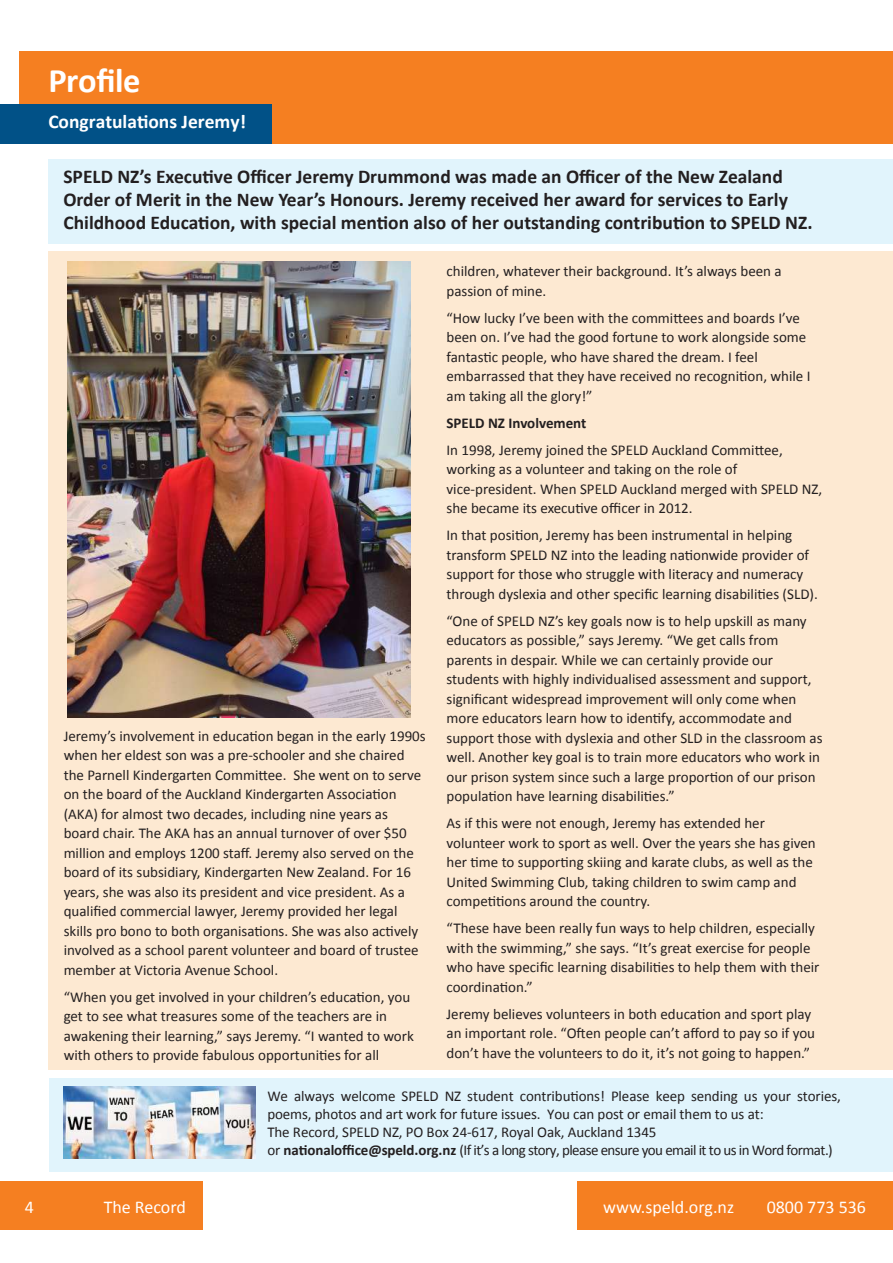
<style>
.page{position:relative;width:893px;height:1263px;background:#fff}
.page>*{position:absolute;margin:0;border:0;box-sizing:border-box;transform-origin:0 0}
.t1{font:700 34.5px "Calibri";letter-spacing:-.01em;color:#fff}
.t2{font:700 19.5px/23.4px "Calibri";color:#231f20}
.t3{font:700 19.5px "Calibri";color:#fff}
.t4{font:18px "Calibri";color:#fff}
.t5{font:15px/19.5px "Calibri";color:#231f20}
.t6{font:700 15px "Calibri";color:#231f20}
.s1{font-weight:700}
</style>
<div class="page">
<div style="left:578px;top:1181px;width:315px;height:48px;background:#f57f21"></div>
<div style="left:0;top:1181px;width:202px;height:48px;background:#f57f21"></div>
<div style="left:19px;top:51px;width:874px;height:93px;background:#f57f21"></div>
<div style="left:0;top:104px;width:271px;height:40px;background:#015187"></div>
<div style="left:48px;top:251px;width:845px;height:819px;background:#fde9d2"></div>
<div style="left:48px;top:159px;width:845px;height:85px;background:#e1f4fc"></div>
<img style="left:68px;top:261px;width:342px;height:457px">
<div style="left:49px;top:1078px;width:844px;height:94px;background:#e1f4fc"></div>
<img style="left:63px;top:1087px;width:192px;height:71px">
<h1 class="t1" style="left:48px;top:58px;width:94px">Profile</h1>
<h2 class="t3" style="left:48px;top:110px;width:199px">Congratulations Jeremy!</h2>
<p class="t2" style="left:63px;top:164px;width:751px">SPELD NZ’s Executive Officer Jeremy Drummond was made an Officer of the New Zealand<br>Order of Merit in the New Year’s Honours. Jeremy received her award for services to Early<br>Childhood Education, with special mention also of her outstanding contribution to SPELD NZ.</p>
<p class="t5" style="left:64px;top:726px;width:364px">Jeremy’s involvement in education began in the early 1990s when her eldest son was a pre-schooler and she chaired the Parnell Kindergarten Committee. She went on to serve on the board of the Auckland Kindergarten Association (AKA) for almost two decades, including nine years as board chair. The AKA has an annual turnover of over $50 million and employs 1200 staff. Jeremy also served on the board of its subsidiary, Kindergarten New Zealand. For 16 years, she was also its president and vice president. As a qualified commercial lawyer, Jeremy provided her legal skills pro bono to both organisations. She was also actively involved as a school parent volunteer and board of trustee member at Victoria Avenue School.</p>
<p class="t5" style="left:64px;top:987px;width:352px">“When you get involved in your children’s education, you get to see what treasures some of the teachers are in awakening their learning,” says Jeremy. “I wanted to work with others to provide fabulous opportunities for all</p>
<p class="t5" style="left:446px;top:261px;width:337px">children, whatever their background. It’s always been a passion of mine.</p>
<p class="t5" style="left:446px;top:308px;width:366px">“How lucky I’ve been with the committees and boards I’ve been on. I’ve had the good fortune to work alongside some fantastic people, who have shared the dream. I feel embarrassed that they have received no recognition, while I am taking all the glory!”</p>
<p class="t6" style="left:446px;top:413px;width:141px">SPELD NZ Involvement</p>
<p class="t5" style="left:446px;top:440px;width:377px">In 1998, Jeremy joined the SPELD Auckland Committee, working as a volunteer and taking on the role of vice-president. When SPELD Auckland merged with SPELD NZ, she became its executive officer in 2012.</p>
<p class="t5" style="left:446px;top:525px;width:373px">In that position, Jeremy has been instrumental in helping transform SPELD NZ into the leading nationwide provider of support for those who struggle with literacy and numeracy through dyslexia and other specific learning disabilities (SLD).</p>
<p class="t5" style="left:446px;top:611px;width:378px">“One of SPELD NZ’s key goals now is to help upskill as many educators as possible,” says Jeremy. “We get calls from parents in despair. While we can certainly provide our students with highly individualised assessment and support, significant widespread improvement will only come when more educators learn how to identify, accommodate and support those with dyslexia and other SLD in the classroom as well. Another key goal is to train more educators who work in our prison system since such a large proportion of our prison population have learning disabilities.”</p>
<p class="t5" style="left:446px;top:813px;width:371px">As if this were not enough, Jeremy has extended her volunteer work to sport as well. Over the years she has given her time to supporting skiing and karate clubs, as well as the United Swimming Club, taking children to swim camp and competitions around the country.</p>
<p class="t5" style="left:446px;top:918px;width:374px">“These have been really fun ways to help children, especially with the swimming,” she says. “It’s great exercise for people who have specific learning disabilities to help them with their coordination.”</p>
<p class="t5" style="left:446px;top:1004px;width:370px">Jeremy believes volunteers in both education and sport play an important role. “Often people can’t afford to pay so if you don’t have the volunteers to do it, it’s not going to happen.”</p>
<p class="t5" style="left:267px;top:1087px;width:575px;line-height:18px">We always welcome SPELD NZ student contributions! Please keep sending us your stories, poems, photos and art work for future issues. You can post or email them to us at:<br>The Record, SPELD NZ, PO Box 24-617, Royal Oak, Auckland 1345<br>or <span class="s1">nationaloffice@speld.org.nz</span> (If it’s a long story, please ensure you email it to us in Word format.)</p>
<p class="t4" style="left:25px;top:1195px;width:11px">4</p>
<p class="t4" style="left:104px;top:1195px;width:84px">The Record</p>
<p class="t4" style="left:603px;top:1195px;width:132px">www.speld.org.nz</p>
<p class="t4" style="left:767px;top:1195px;width:101px">0800 773 536</p>
</div>
